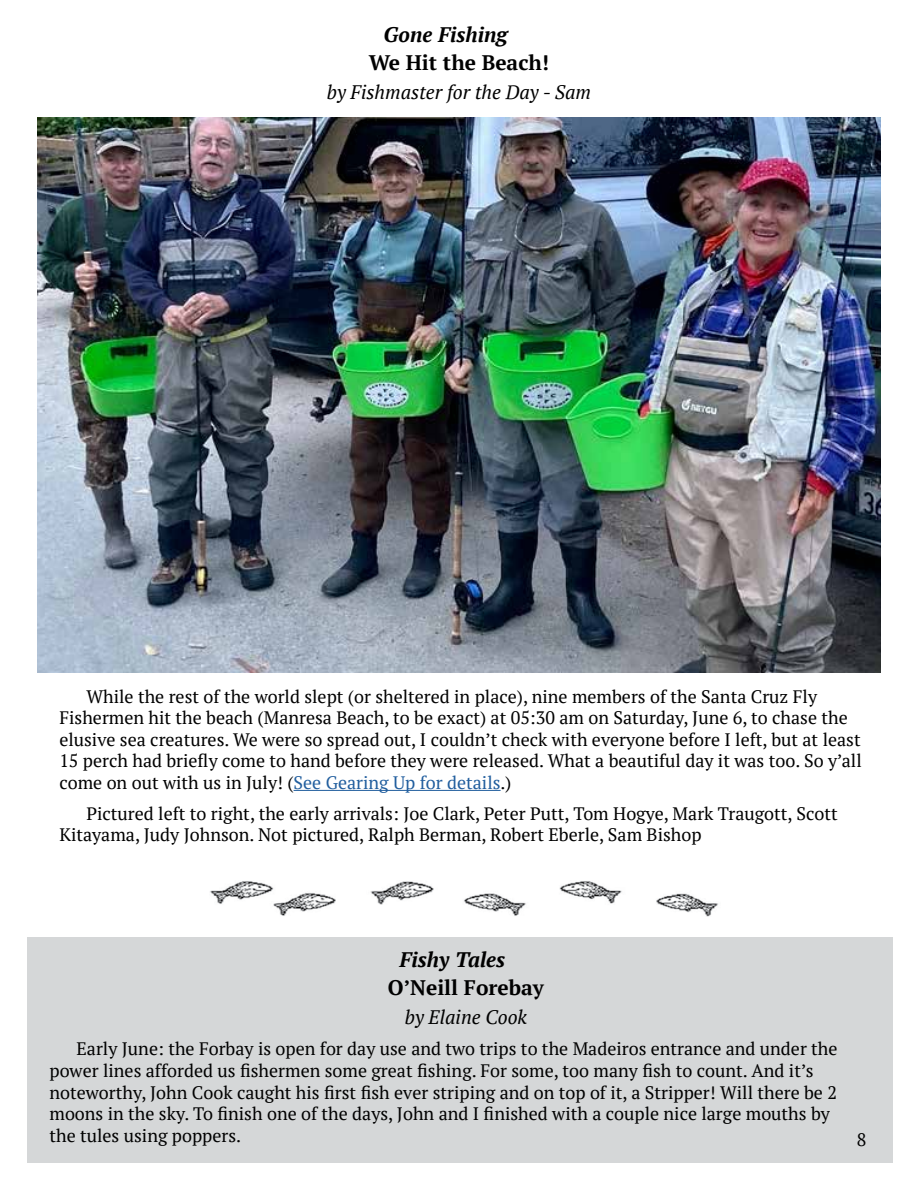
<style>
.page{position:relative;width:918px;height:1188px;background:#fff}
.page>*{position:absolute;margin:0;border:0;box-sizing:border-box;transform-origin:0 0}
.t1{font:700 21px "PT Serif";color:#000}
.t2{font:italic 700 21px "PT Serif";color:#000}
.t3{font:italic 19.5px "PT Serif";color:#000}
.t4{font:18px/21.6px "PT Serif";color:#000}
.s1{color:#215e9e}
</style>
<div class="page">
<div style="left:27px;top:937px;width:865px;height:225px;background:#d5d7d8"></div>
<hr style="left:294px;top:790px;width:207px;height:1px;background:#215e9e">
<img style="left:38px;top:118px;width:842px;height:554px">
<img style="left:210px;top:881px;width:508px;height:36px">
<p class="t2" style="left:384px;top:21px;width:125px">Gone Fishing</p>
<p class="t1" style="left:369px;top:49px;width:182px">We Hit the Beach!</p>
<p class="t3" style="left:327px;top:80px;width:266px">by Fishmaster for the Day - Sam</p>
<p class="t4" style="left:59px;top:685px;width:804px;text-indent:27px">While the rest of the world slept (or sheltered in place), nine members of the Santa Cruz Fly Fishermen hit the beach (Manresa Beach, to be exact) at 05:30 am on Saturday, June 6, to chase the elusive sea creatures. We were so spread out, I couldn’t check with everyone before I left, but at least 15 perch had briefly come to hand before they were released. What a beautiful day it was too. So y’all come on out with us in July! (<span class="s1">See Gearing Up for details</span>.)</p>
<p class="t4" style="left:59px;top:802px;width:780px;text-indent:27px">Pictured left to right, the early arrivals: Joe Clark, Peter Putt, Tom Hogye, Mark Traugott, Scott<br>Kitayama, Judy Johnson. Not pictured, Ralph Berman, Robert Eberle, Sam Bishop</p>
<p class="t2" style="left:400px;top:946px;width:107px">Fishy Tales</p>
<p class="t1" style="left:388px;top:974px;width:158px">O’Neill Forebay</p>
<p class="t3" style="left:405px;top:1005px;width:124px">by Elaine Cook</p>
<p class="t4" style="left:50px;top:1038px;width:790px;text-indent:27px">Early June: the Forbay is open for day use and two trips to the Madeiros entrance and under the power lines afforded us fishermen some great fishing. For some, too many fish to count. And it’s noteworthy, John Cook caught his first fish ever striping and on top of it, a Stripper! Will there be 2 moons in the sky. To finish one of the days, John and I finished with a couple nice large mouths by the tules using poppers.</p>
<p class="t4" style="left:857px;top:1129px;width:11px">8</p>
</div>
